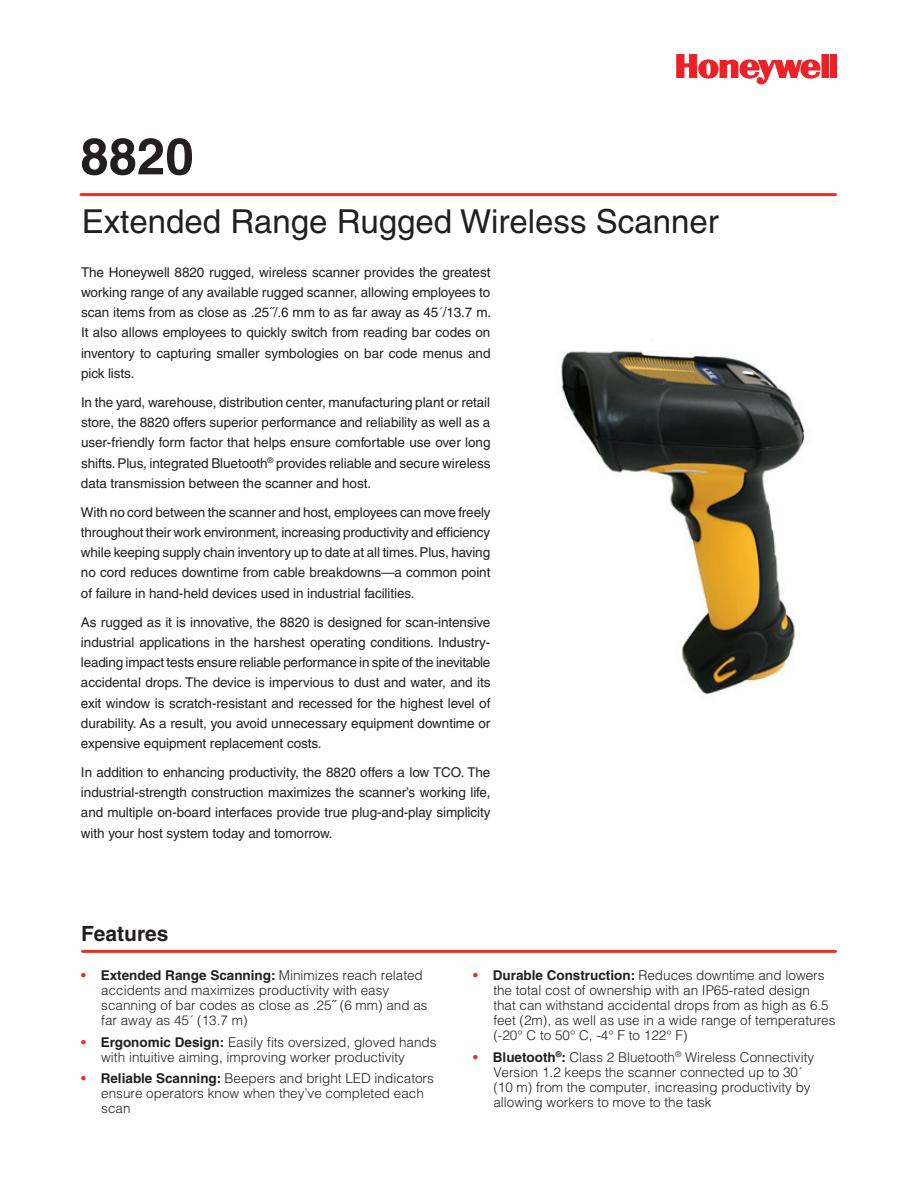
<style>
.page{position:relative;width:918px;height:1188px;background:#fff}
.page>*{position:absolute;margin:0;border:0;box-sizing:border-box;transform-origin:0 0}
.t1{font:700 51px "Helvetica";color:#231f20}
.t2{font:33px "Helvetica";color:#231f20}
.t3{font:700 21px "Helvetica";color:#231f20}
.t4{font:13.5px/20.2px "Helvetica";letter-spacing:-.005em;color:#231f20;text-align:justify}
.t5{font:300 13.5px/15px "Helvetica";color:#231f20}
.s1{font-weight:300}
.s2{font-weight:700;color:#ee2e22}
.s3{font-weight:700}
.s4{font-weight:400}
</style>
<div class="page">
<svg style="left:677px;top:54px;width:144px;height:30px"></svg>
<div style="left:822px;top:54px;width:6px;height:24px;background:#ee2027"></div>
<div style="left:822px;top:54px;width:7px;height:24px;border:1px solid #ee2027"></div>
<div style="left:830px;top:54px;width:7px;height:24px;background:#ee2027"></div>
<hr style="left:81px;top:193px;width:755px;height:3px;background:#ee2e22">
<hr style="left:82px;top:950px;width:754px;height:3px;background:#ee2e22">
<img style="left:561px;top:350px;width:244px;height:345px">
<h1 class="t1" style="left:80px;top:125px;width:115px">8820</h1>
<h2 class="t2" style="left:82px;top:202px;width:638px">Extended Range Rugged Wireless Scanner</h2>
<p class="t4" style="left:81px;top:262px;width:412px">The Honeywell 8820 rugged, wireless scanner provides the greatest working range of any available rugged scanner, allowing employees to scan items from as close as .25˝/.6 mm to as far away as 45<span class="s1">´</span>/13.7 m.<br>It also allows employees to quickly switch from reading bar codes on inventory to capturing smaller symbologies on bar code menus and pick lists.</p>
<p class="t4" style="left:81px;top:392px;width:411px">In the yard, warehouse, distribution center, manufacturing plant or retail store, the 8820 offers superior performance and reliability as well as a user-friendly form factor that helps ensure comfortable use over long shifts. Plus, integrated Bluetooth<sup>®</sup> provides reliable and secure wireless data transmission between the scanner and host.</p>
<p class="t4" style="left:81px;top:502px;width:411px">With no cord between the scanner and host, employees can move freely throughout their work environment, increasing productivity and efficiency while keeping supply chain inventory up to date at all times. Plus, having no cord reduces downtime from cable breakdowns—a common point of failure in hand-held devices used in industrial facilities.</p>
<p class="t4" style="left:81px;top:612px;width:411px">As rugged as it is innovative, the 8820 is designed for scan-intensive industrial applications in the harshest operating conditions. Industry&shy;leading impact tests ensure reliable performance in spite of the inevitable accidental drops. The device is impervious to dust and water, and its exit window is scratch-resistant and recessed for the highest level of durability. As a result, you avoid unnecessary equipment downtime or expensive equipment replacement costs.</p>
<p class="t4" style="left:81px;top:762px;width:411px">In addition to enhancing productivity, the 8820 offers a low TCO. The industrial-strength construction maximizes the scanner’s working life, and multiple on-board interfaces provide true plug-and-play simplicity with your host system today and tomorrow.</p>
<h3 class="t3" style="left:81px;top:921px;width:89px">Features</h3>
<p class="t5" style="left:101px;top:967px;width:328px;text-indent:-20px"><span class="s2">•</span> <span class="s3">Extended Range Scanning:</span> Minimizes reach related accidents and maximizes productivity with easy scanning of bar codes as close as .25<span class="s4">˝</span> (6 mm) and as far away as 45´ (13.7 m)</p>
<p class="t5" style="left:101px;top:1034px;width:337px;text-indent:-20px"><span class="s2">•</span> <span class="s3">Ergonomic Design:</span> Easily fits oversized, gloved hands with intuitive aiming, improving worker productivity</p>
<p class="t5" style="left:101px;top:1071px;width:334px;text-indent:-20px"><span class="s2">•</span> <span class="s3">Reliable Scanning:</span> Beepers and bright LED indicators ensure operators know when they’ve completed each scan</p>
<p class="t5" style="left:493px;top:967px;width:344px;text-indent:-20px"><span class="s2">•</span> <span class="s3">Durable Construction:</span> Reduces downtime and lowers the total cost of ownership with an IP65-rated design that can withstand accidental drops from as high as 6.5 feet (2m), as well as use in a wide range of temperatures (-20° C to 50° C, -4° F to 122° F)</p>
<p class="t5" style="left:493px;top:1049px;width:322px;text-indent:-20px"><span class="s2">•</span> <span class="s3">Bluetooth</span><sup>®</sup><span class="s3">:</span> Class 2 Bluetooth<sup>®</sup> Wireless Connectivity Version 1.2 keeps the scanner connected up to 30´ (10 m) from the computer, increasing productivity by allowing workers to move to the task</p>
</div>
